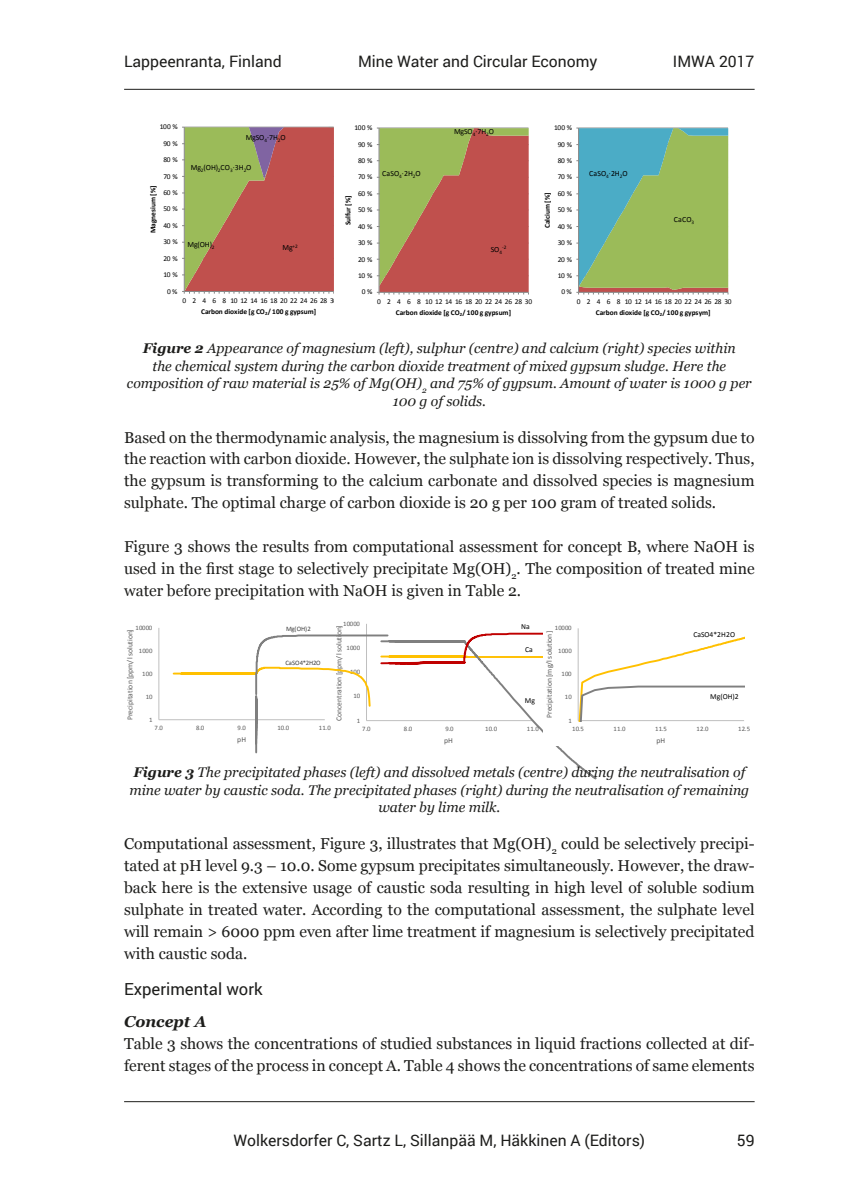
<style>
.page{position:relative;width:844px;height:1191px;background:#fff}
.page>*{position:absolute;margin:0;border:0;box-sizing:border-box;transform-origin:0 0}
.t1{font:16.62px "Roboto";color:#1d1d1b}
.t2{font:15.75px/21.9px "Georgia";color:#1d1d1b;text-align:justify}
.t3{font:15.75px "Roboto";color:#1d1d1b}
.t4{font:italic 700 15.75px "Georgia";color:#1d1d1b}
.t5{font:italic 14px/17.5px "Georgia";color:#1d1d1b;text-align:center}
.t6{font:7.88px "Calibri";letter-spacing:-.005em;color:#000}
.t7{font:7.7px "Calibri";letter-spacing:.005em;color:#595959}
.t8{font:7.7px "Calibri";letter-spacing:.005em;color:#000}
.t9{font:7.35px "Calibri";letter-spacing:-.035em;color:#000}
.t10{font:700 7.35px "Calibri";letter-spacing:-.01em;color:#000}
.t11{font:6.65px "Calibri";letter-spacing:.025em;color:#595959}
.t12{font:6.65px "Calibri";letter-spacing:-.01em;color:#404040}
.t13{font:5.25px "Calibri";color:#000}
.s1{font-weight:700}
</style>
<div class="page">
<hr style="left:124px;top:89px;width:630px;height:1px;background:#1d1d1b">
<hr style="left:124px;top:1101px;width:630px;height:1px;background:#1d1d1b">
<svg style="left:182px;top:127px;width:152px;height:167px;background:#b37559"></svg>
<svg style="left:377px;top:128px;width:152px;height:166px;background:#b47655"></svg>
<svg style="left:576px;top:128px;width:152px;height:166px;background:#84b47f"></svg>
<hr style="left:366px;top:624px;width:1px;height:96px;background:#bfbfbf">
<hr style="left:158px;top:628px;width:1px;height:91px;background:#bfbfbf">
<hr style="left:159px;top:719px;width:166px;height:1px;background:#bfbfbf">
<hr style="left:577px;top:628px;width:1px;height:92px;background:#bfbfbf">
<svg style="left:172px;top:629px;width:572px;height:151px"></svg>
<p class="t3" style="left:124px;top:51px;width:159px">Lappeenranta, Finland</p>
<p class="t3" style="left:358px;top:51px;width:241px">Mine Water and Circular Economy</p>
<p class="t3" style="left:672px;top:51px;width:83px">IMWA 2017</p>
<p class="t9" style="left:160px;top:122px;width:19px">100 %</p>
<p class="t9" style="left:163px;top:139px;width:16px">90 %</p>
<p class="t6" style="left:246px;top:133px;width:42px">MgSO<sub>4</sub>·7H<sub>2</sub>O</p>
<p class="t9" style="left:354px;top:123px;width:19px">100 %</p>
<p class="t9" style="left:358px;top:139px;width:16px">90 %</p>
<p class="t6" style="left:454px;top:127px;width:42px">MgSO<sub>4</sub>·7H<sub>2</sub>O</p>
<p class="t9" style="left:554px;top:123px;width:19px">100 %</p>
<p class="t9" style="left:557px;top:139px;width:16px">90 %</p>
<p class="t9" style="left:163px;top:155px;width:16px">80 %</p>
<p class="t9" style="left:163px;top:171px;width:16px">70 %</p>
<p class="t6" style="left:191px;top:162px;width:62px">Mg<sub>2</sub>(OH)<sub>2</sub>CO<sub>3</sub>·3H<sub>2</sub>O</p>
<p class="t9" style="left:358px;top:156px;width:16px">80 %</p>
<p class="t9" style="left:358px;top:172px;width:16px">70 %</p>
<p class="t6" style="left:382px;top:169px;width:40px">CaSO<sub>4</sub>·2H<sub>2</sub>O</p>
<p class="t9" style="left:557px;top:156px;width:16px">80 %</p>
<p class="t9" style="left:557px;top:172px;width:16px">70 %</p>
<p class="t6" style="left:589px;top:169px;width:40px">CaSO<sub>4</sub>·2H<sub>2</sub>O</p>
<p class="t10" style="left:148px;top:233px;width:49px;rotate:-90deg">Magnesium [%]</p>
<p class="t9" style="left:163px;top:188px;width:16px">60 %</p>
<p class="t9" style="left:163px;top:204px;width:16px">50 %</p>
<p class="t9" style="left:163px;top:221px;width:16px">40 %</p>
<p class="t9" style="left:358px;top:189px;width:16px">60 %</p>
<p class="t10" style="left:343px;top:225px;width:31px;rotate:-90deg">Sulfur [%]</p>
<p class="t9" style="left:358px;top:205px;width:16px">50 %</p>
<p class="t9" style="left:358px;top:222px;width:16px">40 %</p>
<p class="t9" style="left:557px;top:189px;width:16px">60 %</p>
<p class="t10" style="left:542px;top:228px;width:37px;rotate:-90deg">Calcium [%]</p>
<p class="t9" style="left:557px;top:205px;width:16px">50 %</p>
<p class="t9" style="left:557px;top:222px;width:16px">40 %</p>
<p class="t6" style="left:673px;top:214px;width:22px">CaCO<sub>3</sub></p>
<p class="t9" style="left:163px;top:237px;width:16px">30 %</p>
<p class="t6" style="left:187px;top:240px;width:29px">Mg(OH)<sub>2</sub></p>
<p class="t13" style="left:292px;top:243px;width:7px">+2</p>
<p class="t6" style="left:282px;top:243px;width:12px">Mg</p>
<p class="t9" style="left:358px;top:238px;width:16px">30 %</p>
<p class="t6" style="left:490px;top:244px;width:13px">SO<sub>4</sub></p>
<p class="t13" style="left:502px;top:244px;width:6px">-2</p>
<p class="t9" style="left:557px;top:238px;width:16px">30 %</p>
<p class="t9" style="left:163px;top:254px;width:16px">20 %</p>
<p class="t9" style="left:358px;top:254px;width:16px">20 %</p>
<p class="t9" style="left:557px;top:254px;width:16px">20 %</p>
<p class="t9" style="left:163px;top:270px;width:16px">10 %</p>
<p class="t9" style="left:358px;top:271px;width:16px">10 %</p>
<p class="t9" style="left:557px;top:271px;width:16px">10 %</p>
<p class="t9" style="left:167px;top:286px;width:12px">0 %</p>
<p class="t9" style="left:362px;top:287px;width:12px">0 %</p>
<p class="t9" style="left:561px;top:287px;width:12px">0 %</p>
<p class="t9" style="left:182px;top:296px;width:156px">0 2 4 6 8 1012141618202224262830</p>
<p class="t9" style="left:377px;top:297px;width:156px">0 2 4 6 8 1012141618202224262830</p>
<p class="t9" style="left:576px;top:297px;width:156px">0 2 4 6 8 1012141618202224262830</p>
<p class="t10" style="left:201px;top:307px;width:117px">Carbon dioxide [g CO<sub>2</sub>/ 100 g gypsum]</p>
<p class="t10" style="left:396px;top:308px;width:117px">Carbon dioxide [g CO<sub>2</sub>/ 100 g gypsum]</p>
<p class="t10" style="left:595px;top:308px;width:116px">Carbon dioxide [g CO<sub>2</sub>/ 100 g gypsym]</p>
<p class="t5" style="left:127px;top:340px;width:626px"><span class="s1">Figure 2</span> Appearance of magnesium (left), sulphur (centre) and calcium (right) species within<br>the chemical system during the carbon dioxide treatment of mixed gypsum sludge. Here the composition of raw material is 25% of Mg(OH)<sub>2</sub> and 75% of gypsum. Amount of water is 1000 g per 100 g of solids.</p>
<p class="t2" style="left:124px;top:426px;width:631px">Based on the thermodynamic analysis, the magnesium is dissolving from the gypsum due to the reaction with carbon dioxide. However, the sulphate ion is dissolving respectively. Thus, the gypsum is transforming to the calcium carbonate and dissolved species is magnesium sulphate. The optimal charge of carbon dioxide is 20 g per 100 gram of treated solids.</p>
<p class="t2" style="left:124px;top:536px;width:631px">Figure 3 shows the results from computational assessment for concept B, where NaOH is used in the first stage to selectively precipitate Mg(OH)<sub>2</sub>. The composition of treated mine water before precipitation with NaOH is given in Table 2.</p>
<p class="t11" style="left:135px;top:623px;width:18px">10000</p>
<p class="t7" style="left:125px;top:720px;width:93px;rotate:-90deg">Precipitation [ppm/l solution]</p>
<p class="t11" style="left:139px;top:646px;width:15px">1000</p>
<p class="t11" style="left:142px;top:669px;width:12px">100</p>
<p class="t11" style="left:146px;top:692px;width:8px">10</p>
<p class="t11" style="left:149px;top:715px;width:5px">1</p>
<p class="t12" style="left:286px;top:625px;width:26px">Mg(OH)2</p>
<p class="t12" style="left:285px;top:658px;width:37px">CaSO4*2H2O</p>
<p class="t11" style="left:343px;top:619px;width:18px">10000</p>
<p class="t7" style="left:334px;top:721px;width:97px;rotate:-90deg">Concentration [ppm/l solution]</p>
<p class="t11" style="left:346px;top:643px;width:15px">1000</p>
<p class="t11" style="left:350px;top:667px;width:12px">100</p>
<p class="t11" style="left:353px;top:692px;width:8px">10</p>
<p class="t11" style="left:357px;top:716px;width:5px">1</p>
<p class="t8" style="left:521px;top:621px;width:10px">Na</p>
<p class="t8" style="left:525px;top:644px;width:9px">Ca</p>
<p class="t8" style="left:524px;top:695px;width:12px">Mg</p>
<p class="t11" style="left:554px;top:623px;width:18px">10000</p>
<p class="t7" style="left:544px;top:718px;width:88px;rotate:-90deg">Precipitation [mg/l solution]</p>
<p class="t11" style="left:558px;top:646px;width:15px">1000</p>
<p class="t11" style="left:561px;top:670px;width:12px">100</p>
<p class="t11" style="left:565px;top:693px;width:8px">10</p>
<p class="t11" style="left:568px;top:716px;width:5px">1</p>
<p class="t8" style="left:693px;top:629px;width:43px">CaSO4*2H2O</p>
<p class="t8" style="left:710px;top:691px;width:30px">Mg(OH)2</p>
<p class="t11" style="left:154px;top:724px;width:10px">7.0</p>
<p class="t11" style="left:196px;top:724px;width:10px">8.0</p>
<p class="t11" style="left:237px;top:724px;width:10px">9.0</p>
<p class="t11" style="left:277px;top:724px;width:13px">10.0</p>
<p class="t11" style="left:319px;top:724px;width:13px">11.0</p>
<p class="t11" style="left:362px;top:725px;width:10px">7.0</p>
<p class="t11" style="left:403px;top:725px;width:10px">8.0</p>
<p class="t11" style="left:445px;top:725px;width:10px">9.0</p>
<p class="t11" style="left:485px;top:725px;width:13px">10.0</p>
<p class="t11" style="left:526px;top:725px;width:13px">11.0</p>
<p class="t11" style="left:572px;top:725px;width:13px">10.5</p>
<p class="t11" style="left:613px;top:725px;width:13px">11.0</p>
<p class="t11" style="left:655px;top:725px;width:13px">11.5</p>
<p class="t11" style="left:696px;top:725px;width:13px">12.0</p>
<p class="t11" style="left:738px;top:725px;width:13px">12.5</p>
<p class="t7" style="left:237px;top:734px;width:10px">pH</p>
<p class="t7" style="left:656px;top:735px;width:10px">pH</p>
<p class="t5" style="left:129px;top:764px;width:621px"><span class="s1">Figure 3</span> The precipitated phases (left) and dissolved metals (centre) during the neutralisation of mine water by caustic soda. The precipitated phases (right) during the neutralisation of remaining water by lime milk.</p>
<p class="t2" style="left:124px;top:833px;width:632px">Computational assessment, Figure 3, illustrates that Mg(OH)<sub>2</sub> could be selectively precipi&shy;tated at pH level 9.3 – 10.0. Some gypsum precipitates simultaneously. However, the draw&shy;back here is the extensive usage of caustic soda resulting in high level of soluble sodium sulphate in treated water. According to the computational assessment, the sulphate level will remain &gt; 6000 ppm even after lime treatment if magnesium is selectively precipitated with caustic soda.</p>
<p class="t1" style="left:124px;top:977px;width:140px">Experimental work</p>
<p class="t4" style="left:124px;top:1011px;width:84px">Concept A</p>
<p class="t2" style="left:124px;top:1033px;width:631px">Table 3 shows the concentrations of studied substances in liquid fractions collected at dif&shy;ferent stages of the process in concept A. Table 4 shows the concentrations of same elements</p>
<p class="t7" style="left:444px;top:735px;width:10px">pH</p>
<p class="t3" style="left:233px;top:1129px;width:413px">Wolkersdorfer C, Sartz L, Sillanpää M, Häkkinen A (Editors)</p>
<p class="t3" style="left:736px;top:1129px;width:19px">59</p>
</div>
